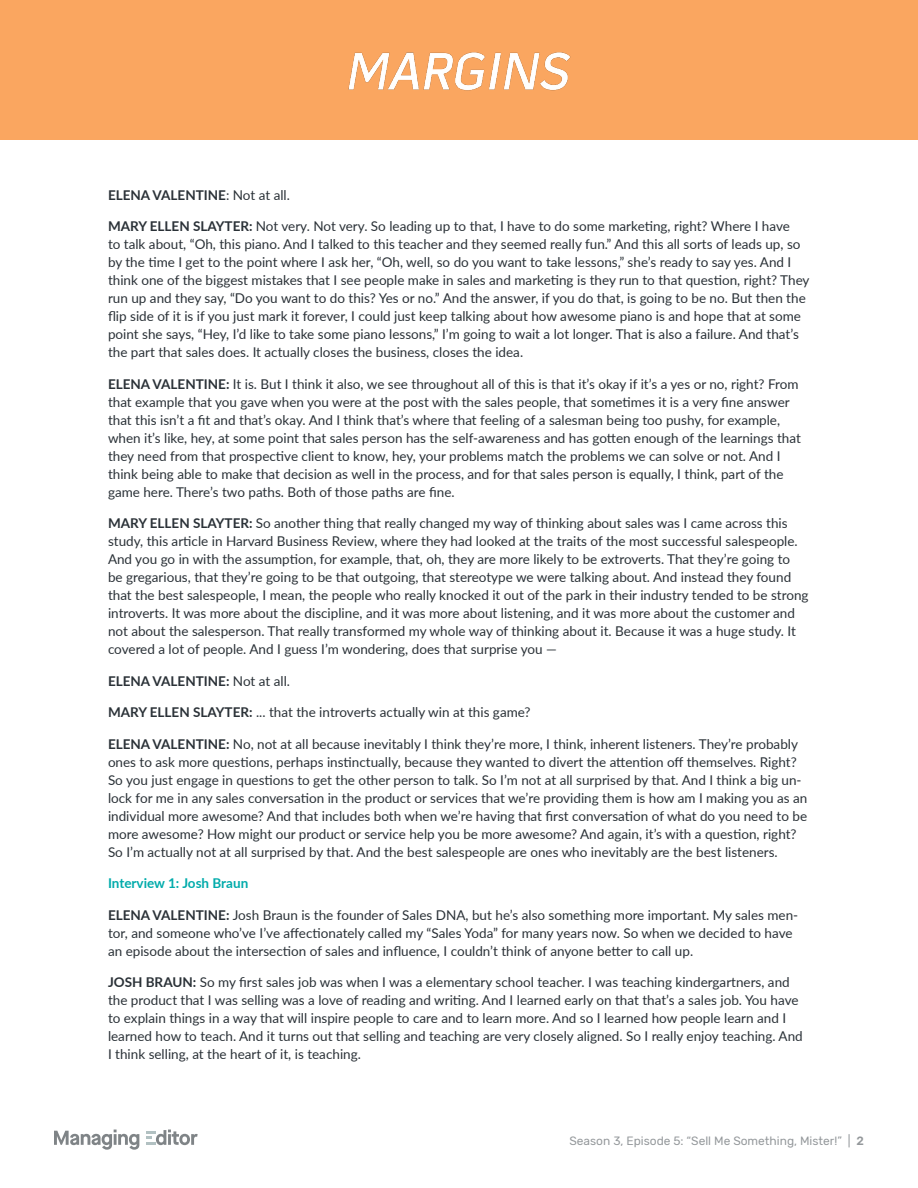
<style>
.page{position:relative;width:918px;height:1188px;background:#fff}
.page>*{position:absolute;margin:0;border:0;box-sizing:border-box;transform-origin:0 0}
.t1{font:13.5px/18px "Lato";color:#2a3137}
.t2{font:700 13.5px "Lato";color:#2a3137}
.t3{font:700 13.5px "Lato";color:#00abab}
.t4{font:12px "Rubik";color:#94989b}
.s1{font-weight:400}
.s2{font-weight:700}
.s3{font-weight:500}
</style>
<div class="page">
<div style="left:0;top:0;width:918px;height:140px;background:#faa660"></div>
<img style="left:348px;top:52px;width:223px;height:39px">
<svg style="left:54px;top:1130px;width:85px;height:20px"></svg>
<svg style="left:146px;top:1130px;width:52px;height:15px"></svg>
<p class="t2" style="left:108px;top:190px;width:183px">ELENA VALENTINE<span class="s1">: Not at all.</span></p>
<p class="t1" style="left:108px;top:217px;width:703px"><span class="s2">MARY ELLEN SLAYTER:</span> Not very. Not very. So leading up to that, I have to do some marketing, right? Where I have<br>to talk about, “Oh, this piano. And I talked to this teacher and they seemed really fun.” And this all sorts of leads up, so by the time I get to the point where I ask her, “Oh, well, so do you want to take lessons,” she’s ready to say yes. And I think one of the biggest mistakes that I see people make in sales and marketing is they run to that question, right? They run up and they say, “Do you want to do this? Yes or no.” And the answer, if you do that, is going to be no. But then the flip side of it is if you just mark it forever, I could just keep talking about how awesome piano is and hope that at some point she says, “Hey, I’d like to take some piano lessons,” I’m going to wait a lot longer. That is also a failure. And that’s the part that sales does. It actually closes the business, closes the idea.</p>
<p class="t1" style="left:108px;top:374px;width:694px"><span class="s2">ELENA VALENTINE:</span> It is. But I think it also, we see throughout all of this is that it’s okay if it’s a yes or no, right? From that example that you gave when you were at the post with the sales people, that sometimes it is a very fine answer that this isn’t a fit and that’s okay. And I think that’s where that feeling of a salesman being too pushy, for example, when it’s like, hey, at some point that sales person has the self-awareness and has gotten enough of the learnings that they need from that prospective client to know, hey, your problems match the problems we can solve or not. And I think being able to make that decision as well in the process, and for that sales person is equally, I think, part of the game here. There’s two paths. Both of those paths are fine.</p>
<p class="t1" style="left:108px;top:514px;width:702px"><span class="s2">MARY ELLEN SLAYTER:</span> So another thing that really changed my way of thinking about sales was I came across this study, this article in Harvard Business Review, where they had looked at the traits of the most successful salespeople.<br>And you go in with the assumption, for example, that, oh, they are more likely to be extroverts. That they’re going to<br>be gregarious, that they’re going to be that outgoing, that stereotype we were talking about. And instead they found that the best salespeople, I mean, the people who really knocked it out of the park in their industry tended to be strong introverts. It was more about the discipline, and it was more about listening, and it was more about the customer and not about the salesperson. That really transformed my whole way of thinking about it. Because it was a huge study. It covered a lot of people. And I guess I’m wondering, does that surprise you —</p>
<p class="t2" style="left:108px;top:676px;width:184px">ELENA VALENTINE: <span class="s1">Not at all.</span></p>
<p class="t1" style="left:108px;top:703px;width:424px"><span class="s2">MARY ELLEN SLAYTER:</span> ... that the introverts actually win at this game?</p>
<p class="t1" style="left:108px;top:734px;width:701px"><span class="s2">ELENA VALENTINE:</span> No, not at all because inevitably I think they’re more, I think, inherent listeners. They’re probably ones to ask more questions, perhaps instinctually, because they wanted to divert the attention off themselves. Right?<br>So you just engage in questions to get the other person to talk. So I’m not at all surprised by that. And I think a big un&shy;lock for me in any sales conversation in the product or services that we’re providing them is how am I making you as an individual more awesome? And that includes both when we’re having that first conversation of what do you need to be more awesome? How might our product or service help you be more awesome? And again, it’s with a question, right?<br>So I’m actually not at all surprised by that. And the best salespeople are ones who inevitably are the best listeners.</p>
<p class="t3" style="left:108px;top:878px;width:142px">Interview 1: Josh Braun</p>
<p class="t1" style="left:108px;top:905px;width:692px"><span class="s2">ELENA VALENTINE:</span> Josh Braun is the founder of Sales DNA, but he’s also something more important. My sales men&shy;tor, and someone who’ve I’ve affectionately called my “Sales Yoda” for many years now. So when we decided to have an episode about the intersection of sales and influence, I couldn’t think of anyone better to call up.</p>
<p class="t1" style="left:108px;top:973px;width:696px"><span class="s2">JOSH BRAUN:</span> So my first sales job was when I was a elementary school teacher. I was teaching kindergartners, and the product that I was selling was a love of reading and writing. And I learned early on that that’s a sales job. You have to explain things in a way that will inspire people to care and to learn more. And so I learned how people learn and I learned how to teach. And it turns out that selling and teaching are very closely aligned. So I really enjoy teaching. And I think selling, at the heart of it, is teaching.</p>
<p class="t4" style="left:569px;top:1134px;width:296px">Season 3, Episode 5: “Sell Me Something, Mister!” | <span class="s3">2</span></p>
</div>
